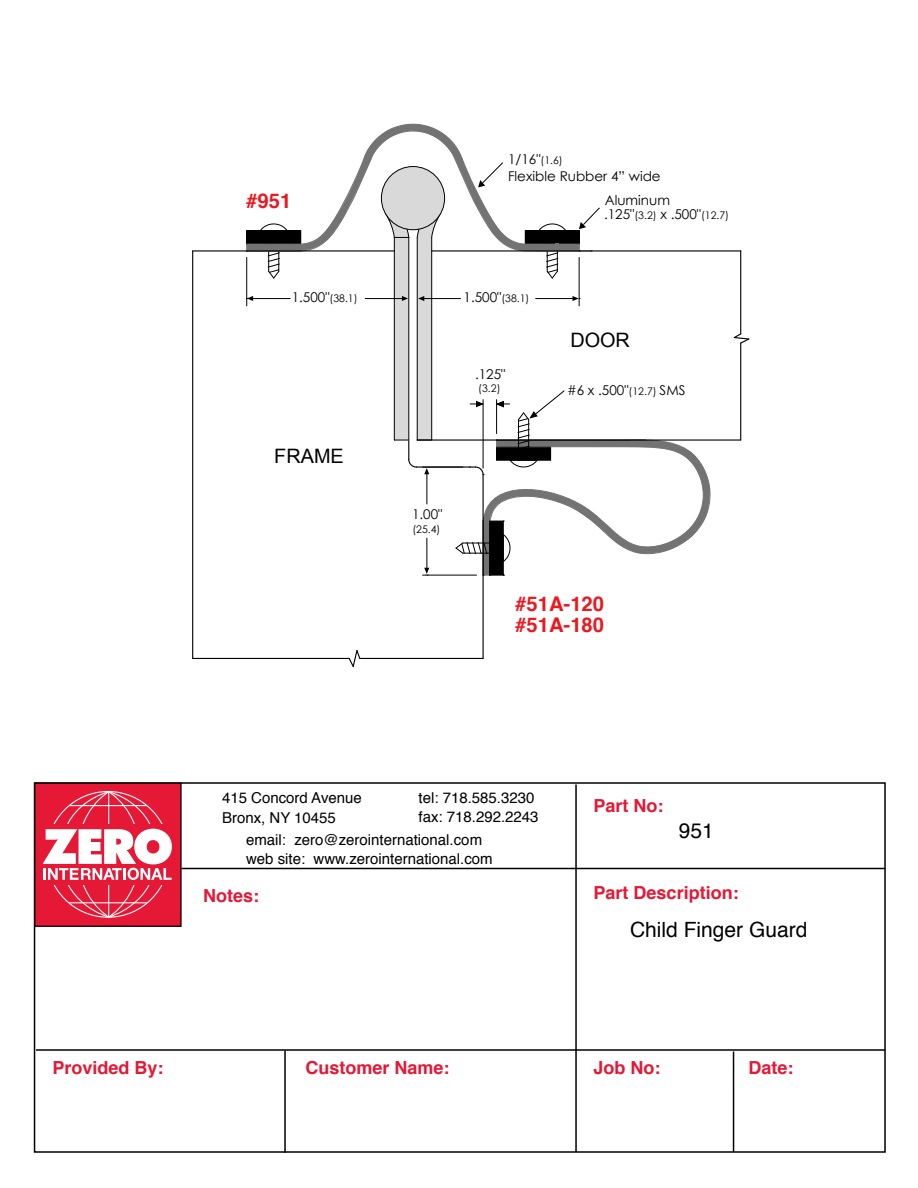
<style>
.page{position:relative;width:918px;height:1188px;background:#fff}
.page>*{position:absolute;margin:0;border:0;box-sizing:border-box;transform-origin:0 0}
.t1{font:21px "Helvetica";color:#000}
.t2{font:700 20.25px/20.2px "Helvetica";color:#ed171f}
.t3{font:19.8px "Arial";color:#000}
.t4{font:700 18px "Helvetica";color:#e51836}
.t5{font:15px/19.5px "Helvetica";color:#000}
.t6{font:13.5px/14.7px "Century Gothic";color:#000}
.t7{font:10.5px "Century Gothic";color:#000}
.s1{font-size:10.5px}
</style>
<div class="page">
<svg style="left:733px;top:332px;width:17px;height:13px"></svg>
<hr style="left:740px;top:343px;width:1px;height:97px;background:#000">
<hr style="left:740px;top:251px;width:1px;height:83px;background:#000">
<hr style="left:192px;top:251px;width:1px;height:407px;background:#000">
<svg style="left:348px;top:650px;width:13px;height:17px"></svg>
<hr style="left:193px;top:658px;width:156px;height:1px;background:#000">
<hr style="left:360px;top:658px;width:123px;height:1px;background:#000">
<hr style="left:246px;top:257px;width:1px;height:49px;background:#000">
<hr style="left:253px;top:298px;width:37px;height:1px;background:#000">
<hr style="left:575px;top:784px;width:2px;height:368px;background:#000">
<hr style="left:182px;top:868px;width:703px;height:1px;background:#000">
<hr style="left:36px;top:1049px;width:849px;height:2px;background:#000">
<hr style="left:733px;top:1052px;width:1px;height:100px;background:#000">
<hr style="left:284px;top:1051px;width:2px;height:102px;background:#000">
<div style="left:34px;top:783px;width:148px;height:144px;background:#e51836;border:1px solid #000"></div>
<svg style="left:43px;top:791px;width:129px;height:127px"></svg>
<hr style="left:417px;top:439px;width:324px;height:2px;background:#000">
<svg style="left:247px;top:296px;width:6px;height:5px"></svg>
<hr style="left:483px;top:475px;width:1px;height:183px;background:#000">
<svg style="left:246px;top:231px;width:1px;height:19px"></svg>
<svg style="left:247px;top:230px;width:53px;height:20px"></svg>
<svg style="left:300px;top:123px;width:411px;height:453px"></svg>
<hr style="left:528px;top:420px;width:1px;height:40px;background:#000">
<hr style="left:518px;top:420px;width:1px;height:40px;background:#000">
<hr style="left:431px;top:250px;width:310px;height:2px;background:#000">
<svg style="left:259px;top:223px;width:29px;height:56px"></svg>
<hr style="left:193px;top:250px;width:201px;height:2px;background:#000">
<p class="t6" style="left:508px;top:152px;width:56px">1/16"<span class="s1">(1.6)</span></p>
<h2 class="t2" style="left:246px;top:190px;width:47px">#951</h2>
<p class="t6" style="left:508px;top:169px;width:154px">Flexible Rubber 4” wide</p>
<p class="t6" style="left:604px;top:192px;width:127px">Aluminum<br>.125"<span class="s1">(3.2)</span> x .500"<span class="s1">(12.7)</span></p>
<p class="t6" style="left:292px;top:289px;width:67px">1.500"<span class="s1">(38.1)</span></p>
<p class="t6" style="left:464px;top:289px;width:67px">1.500"<span class="s1">(38.1)</span></p>
<h3 class="t3" style="left:274px;top:445px;width:71px">FRAME</h3>
<p class="t6" style="left:475px;top:367px;width:32px">.125"</p>
<p class="t7" style="left:478px;top:382px;width:24px">(3.2)</p>
<p class="t6" style="left:412px;top:506px;width:32px">1.00"</p>
<p class="t7" style="left:412px;top:523px;width:30px">(25.4)</p>
<h3 class="t3" style="left:570px;top:329px;width:61px">DOOR</h3>
<p class="t6" style="left:567px;top:383px;width:120px">#6 x .500"<span class="s1">(12.7)</span> SMS</p>
<h2 class="t2" style="left:515px;top:593px;width:90px">#51A-120 #51A-180</h2>
<p class="t5" style="left:419px;top:787px;width:122px">tel: 718.585.3230 fax: 718.292.2243</p>
<p class="t5" style="left:222px;top:788px;width:141px">415 Concord Avenue<br>Bronx, NY 10455</p>
<p class="t4" style="left:594px;top:789px;width:72px">Part No:</p>
<p class="t5" style="left:246px;top:829px;width:248px">email: zero@zerointernational.com web site: www.zerointernational.com</p>
<h1 class="t1" style="left:679px;top:813px;width:37px">951</h1>
<p class="t4" style="left:203px;top:880px;width:57px">Notes:</p>
<p class="t4" style="left:594px;top:876px;width:147px">Part Description:</p>
<h1 class="t1" style="left:630px;top:912px;width:179px">Child Finger Guard</h1>
<p class="t4" style="left:53px;top:1051px;width:113px">Provided By:</p>
<p class="t4" style="left:306px;top:1051px;width:146px">Customer Name:</p>
<p class="t4" style="left:594px;top:1051px;width:68px">Job No:</p>
<p class="t4" style="left:749px;top:1051px;width:46px">Date:</p>
</div>
